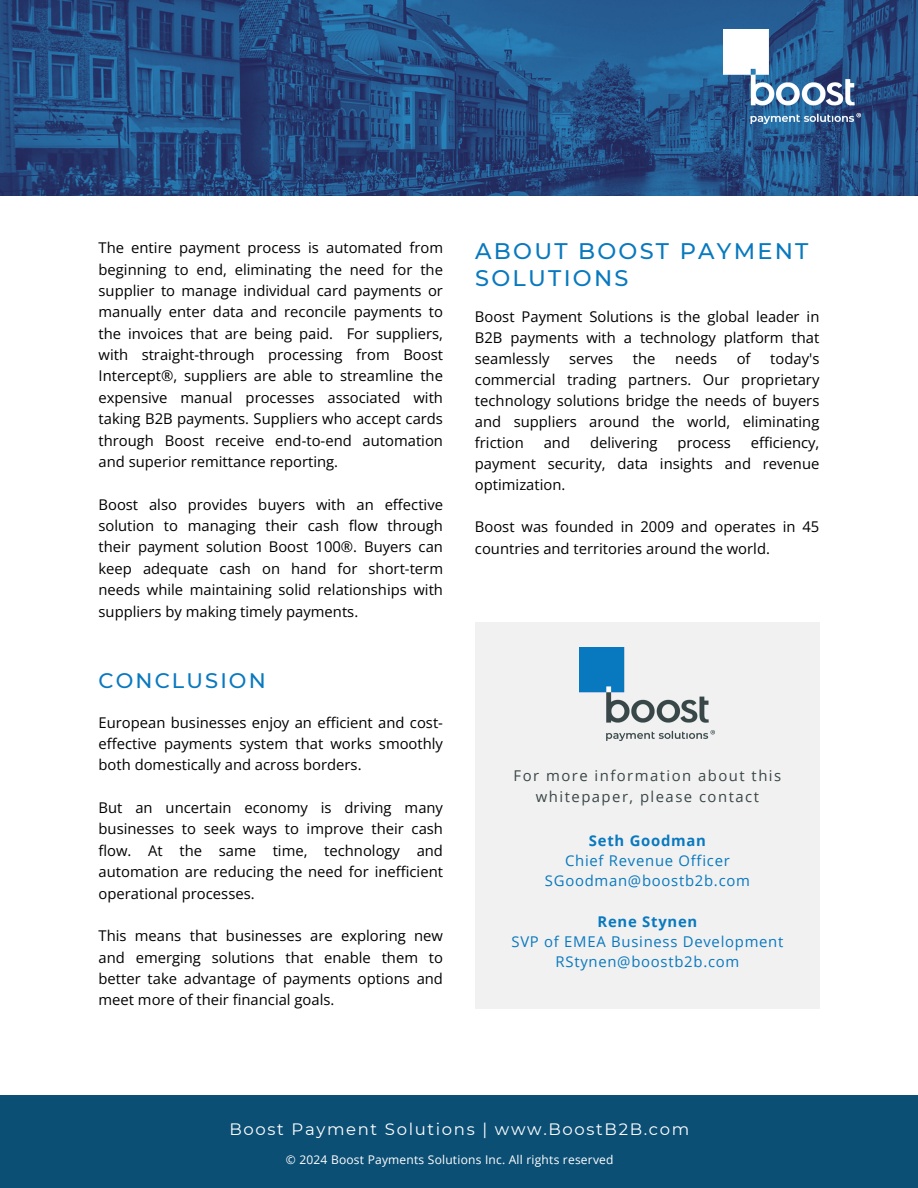
<style>
.page{position:relative;width:918px;height:1188px;background:#fff}
.page>*{position:absolute;margin:0;border:0;box-sizing:border-box;transform-origin:0 0}
.t1{font:500 22.5px/27px "Montserrat";letter-spacing:.1em;color:#0979bf}
.t2{font:500 21px "Montserrat";letter-spacing:.1em;color:#0979bf}
.t3{font:16.5px "Montserrat";letter-spacing:.1em;color:#fff}
.t4{font:14.85px/21.3px "Open Sans";color:#000;text-align:justify}
.t5{font:14.85px/20.2px "Open Sans";letter-spacing:.05em;color:#0979bf;text-align:center}
.t6{font:14.85px/20.2px "Open Sans";letter-spacing:.1em;color:#3a4647;text-align:center}
.t7{font:12px "Open Sans";letter-spacing:.02em;color:#fff}
.s1{font-weight:700}
</style>
<div class="page">
<img style="left:0;top:0;width:918px;height:196px">
<img style="left:723px;top:29px;width:137px;height:95px">
<div style="left:475px;top:623px;width:345px;height:386px;background:#f1f1f1"></div>
<img style="left:580px;top:647px;width:135px;height:94px">
<div style="left:0;top:1095px;width:918px;height:93px;background:#0c4f75"></div>
<h1 class="t4" style="left:99px;top:237px;width:346px">The entire payment process is automated from beginning to end, eliminating the need for the supplier to manage individual card payments or manually enter data and reconcile payments to the invoices that are being paid. For suppliers, with straight-through processing from Boost Intercept®, suppliers are able to streamline the expensive manual processes associated with taking B2B payments. Suppliers who accept cards through Boost receive end-to-end automation and superior remittance reporting.</h1>
<h3 class="t4" style="left:99px;top:493px;width:346px">Boost also provides buyers with an effective solution to managing their cash flow through their payment solution Boost 100®. Buyers can keep adequate cash on hand for short-term needs while maintaining solid relationships with suppliers by making timely payments.</h3>
<h3 class="t2" style="left:99px;top:667px;width:169px">CONCLUSION</h3>
<h3 class="t4" style="left:99px;top:711px;width:346px">European businesses enjoy an efficient and cost&shy;effective payments system that works smoothly both domestically and across borders.</h3>
<h3 class="t4" style="left:99px;top:797px;width:346px">But an uncertain economy is driving many businesses to seek ways to improve their cash flow. At the same time, technology and automation are reducing the need for inefficient operational processes.</h3>
<h1 class="t4" style="left:99px;top:925px;width:346px">This means that businesses are exploring new and emerging solutions that enable them to better take advantage of payments options and meet more of their financial goals.</h1>
<h3 class="t1" style="left:475px;top:238px;width:335px">ABOUT BOOST PAYMENT<br>SOLUTIONS</h3>
<p class="t4" style="left:475px;top:305px;width:346px">Boost Payment Solutions is the global leader in B2B payments with a technology platform that seamlessly</p>
<p class="t4" style="left:569px;top:347px;width:46px">serves</p>
<p class="t4" style="left:633px;top:347px;width:24px">the</p>
<p class="t4" style="left:675px;top:347px;width:43px">needs</p>
<p class="t4" style="left:737px;top:347px;width:15px">of</p>
<p class="t4" style="left:475px;top:348px;width:346px;text-indent:295px">today's commercial trading partners. Our proprietary technology solutions bridge the needs of buyers and suppliers around the world, eliminating friction</p>
<p class="t4" style="left:475px;top:432px;width:346px;text-indent:276px">efficiency, payment security, data insights and revenue optimization.</p>
<h3 class="t4" style="left:475px;top:516px;width:346px">Boost was founded in 2009 and operates in 45 countries and territories around the world.</h3>
<p class="t4" style="left:544px;top:432px;width:28px">and</p>
<p class="t4" style="left:590px;top:432px;width:69px">delivering</p>
<p class="t4" style="left:677px;top:432px;width:55px">process</p>
<h3 class="t6" style="left:514px;top:766px;width:269px">For more information about this whitepaper, please contact</h3>
<h2 class="t5" style="left:545px;top:830px;width:207px"><span class="s1">Seth Goodman<br></span>Chief Revenue Officer<br>SGoodman@boostb2b.com</h2>
<p class="t5" style="left:512px;top:911px;width:273px"><span class="s1">Rene Stynen<br></span>SVP of EMEA Business Development<br>RStynen@boostb2b.com</p>
<p class="t3" style="left:230px;top:1119px;width:461px">Boost Payment Solutions | www.BoostB2B.com</p>
<p class="t7" style="left:286px;top:1151px;width:329px">© 2024 Boost Payments Solutions Inc. All rights reserved</p>
</div>
